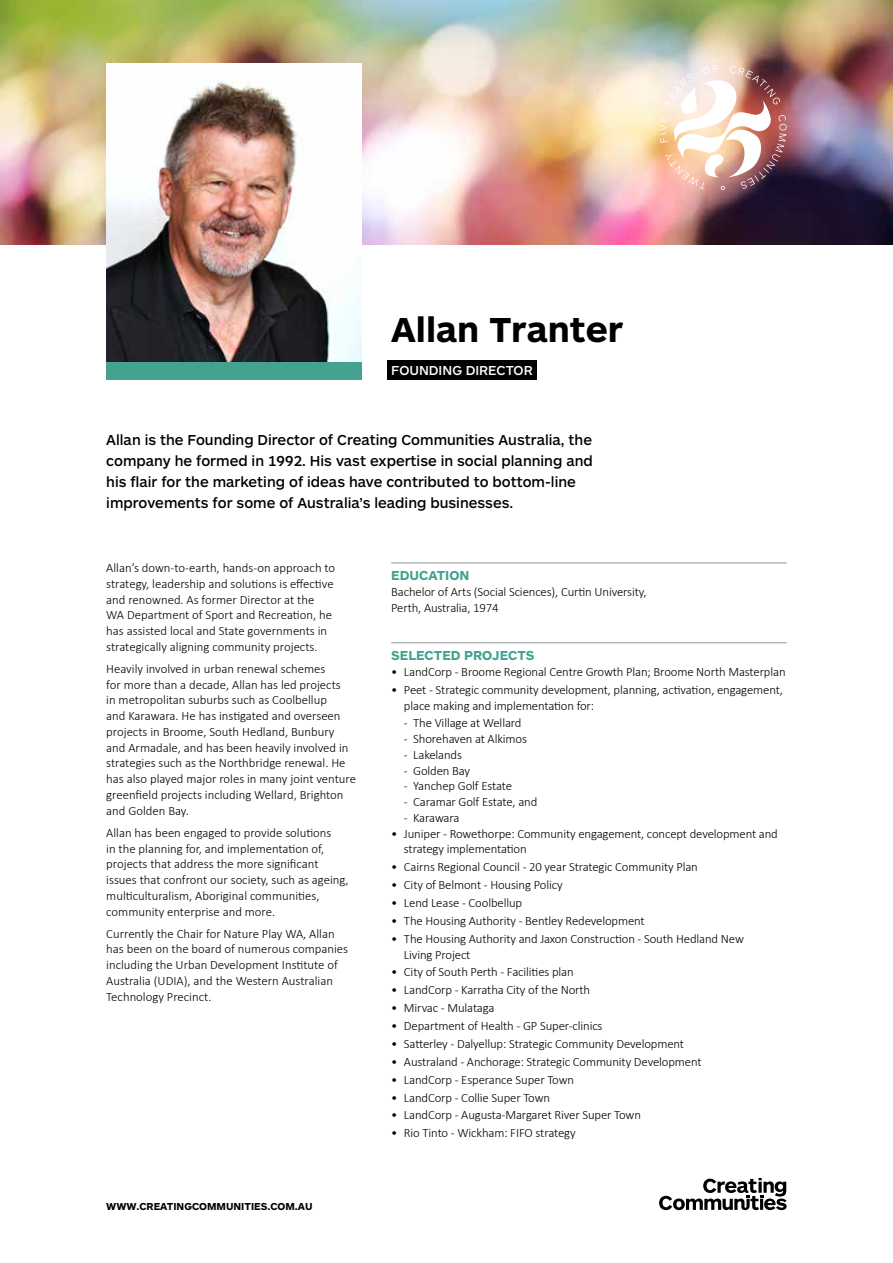
<style>
.page{position:relative;width:893px;height:1263px;background:#fff}
.page>*{position:absolute;margin:0;border:0;box-sizing:border-box;transform-origin:0 0}
.t1{font:700 36px "ARS Maquette Pro";color:#000}
.t2{font:500 15px/21px "ARS Maquette Pro";color:#000}
.t3{font:700 13.5px "ARS Maquette Pro";color:#43a290}
.t4{font:500 13.5px "ARS Maquette Pro";color:#fff}
.t5{font:300 12.75px/15.8px "Calibri";letter-spacing:-.01em;color:#000}
.t6{font:700 10.5px "ARS Maquette Pro";color:#000}
</style>
<div class="page">
<div style="left:106px;top:361px;width:255px;height:18px;background:#43a290"></div>
<img style="left:0;top:0;width:893px;height:244px">
<img style="left:106px;top:64px;width:255px;height:297px">
<img style="left:659px;top:65px;width:128px;height:125px">
<svg style="left:659px;top:1178px;width:128px;height:32px"></svg>
<div style="left:387px;top:360px;width:150px;height:19px;background:#000"></div>
<hr style="left:391px;top:562px;width:396px;height:1px;background:#939598">
<hr style="left:391px;top:642px;width:396px;height:1px;background:#939598">
<h1 class="t1" style="left:391px;top:306px;width:234px">Allan Tranter</h1>
<p class="t4" style="left:391px;top:362px;width:143px">FOUNDING DIRECTOR</p>
<p class="t2" style="left:106px;top:429px;width:488px">Allan is the Founding Director of Creating Communities Australia, the company he formed in 1992. His vast expertise in social planning and his flair for the marketing of ideas have contributed to bottom-line improvements for some of Australia’s leading businesses.</p>
<p class="t5" style="left:106px;top:559px;width:230px">Allan’s down-to-earth, hands-on approach to strategy, leadership and solutions is effective and renowned. As former Director at the WA Department of Sport and Recreation, he has assisted local and State governments in strategically aligning community projects.</p>
<p class="t5" style="left:106px;top:660px;width:251px">Heavily involved in urban renewal schemes<br>for more than a decade, Allan has led projects<br>in metropolitan suburbs such as Coolbellup<br>and Karawara. He has instigated and overseen projects in Broome, South Hedland, Bunbury and Armadale, and has been heavily involved in strategies such as the Northbridge renewal. He has also played major roles in many joint venture greenfield projects including Wellard, Brighton and Golden Bay.</p>
<p class="t5" style="left:106px;top:824px;width:244px">Allan has been engaged to provide solutions<br>in the planning for, and implementation of, projects that address the more significant issues that confront our society, such as ageing, multiculturalism, Aboriginal communities, community enterprise and more.</p>
<p class="t5" style="left:106px;top:925px;width:243px">Currently the Chair for Nature Play WA, Allan has been on the board of numerous companies including the Urban Development Institute of Australia (UDIA), and the Western Australian Technology Precinct.</p>
<p class="t6" style="left:106px;top:1199px;width:208px">WWW.CREATINGCOMMUNITIES.COM.AU</p>
<p class="t3" style="left:391px;top:567px;width:80px">EDUCATION</p>
<p class="t5" style="left:391px;top:583px;width:257px">Bachelor of Arts (Social Sciences), Curtin University,<br>Perth, Australia, 1974</p>
<p class="t3" style="left:391px;top:647px;width:145px">SELECTED PROJECTS</p>
<p class="t5" style="left:391px;top:663px;width:396px">• LandCorp - Broome Regional Centre Growth Plan; Broome North Masterplan</p>
<p class="t5" style="left:404px;top:681px;width:380px;text-indent:-13px">• Peet - Strategic community development, planning, activation, engagement, place making and implementation for:</p>
<p class="t5" style="left:404px;top:715px;width:119px">- The Village at Wellard</p>
<p class="t5" style="left:404px;top:730px;width:125px">- Shorehaven at Alkimos</p>
<p class="t5" style="left:404px;top:746px;width:60px">- Lakelands</p>
<p class="t5" style="left:404px;top:762px;width:68px">- Golden Bay</p>
<p class="t5" style="left:404px;top:778px;width:110px">- Yanchep Golf Estate</p>
<p class="t5" style="left:404px;top:793px;width:135px">- Caramar Golf Estate, and</p>
<p class="t5" style="left:404px;top:809px;width:57px">- Karawara</p>
<p class="t5" style="left:404px;top:825px;width:375px;text-indent:-13px">• Juniper - Rowethorpe: Community engagement, concept development and strategy implementation</p>
<p class="t5" style="left:391px;top:858px;width:308px">• Cairns Regional Council - 20 year Strategic Community Plan</p>
<p class="t5" style="left:391px;top:876px;width:173px">• City of Belmont - Housing Policy</p>
<p class="t5" style="left:391px;top:894px;width:132px">• Lend Lease - Coolbellup</p>
<p class="t5" style="left:391px;top:912px;width:255px">• The Housing Authority - Bentley Redevelopment</p>
<p class="t5" style="left:404px;top:930px;width:341px;text-indent:-13px">• The Housing Authority and Jaxon Construction - South Hedland New<br>Living Project</p>
<p class="t5" style="left:391px;top:964px;width:184px">• City of South Perth - Facilities plan</p>
<p class="t5" style="left:391px;top:981px;width:200px">• LandCorp - Karratha City of the North</p>
<p class="t5" style="left:391px;top:999px;width:105px">• Mirvac - Mulataga</p>
<p class="t5" style="left:391px;top:1017px;width:213px">• Department of Health - GP Super-clinics</p>
<p class="t5" style="left:391px;top:1035px;width:294px">• Satterley - Dalyellup: Strategic Community Development</p>
<p class="t5" style="left:391px;top:1053px;width:312px">• Australand - Anchorage: Strategic Community Development</p>
<p class="t5" style="left:391px;top:1071px;width:184px">• LandCorp - Esperance Super Town</p>
<p class="t5" style="left:391px;top:1089px;width:160px">• LandCorp - Collie Super Town</p>
<p class="t5" style="left:391px;top:1107px;width:251px">• LandCorp - Augusta-Margaret River Super Town</p>
<p class="t5" style="left:391px;top:1124px;width:186px">• Rio Tinto - Wickham: FIFO strategy</p>
</div>
